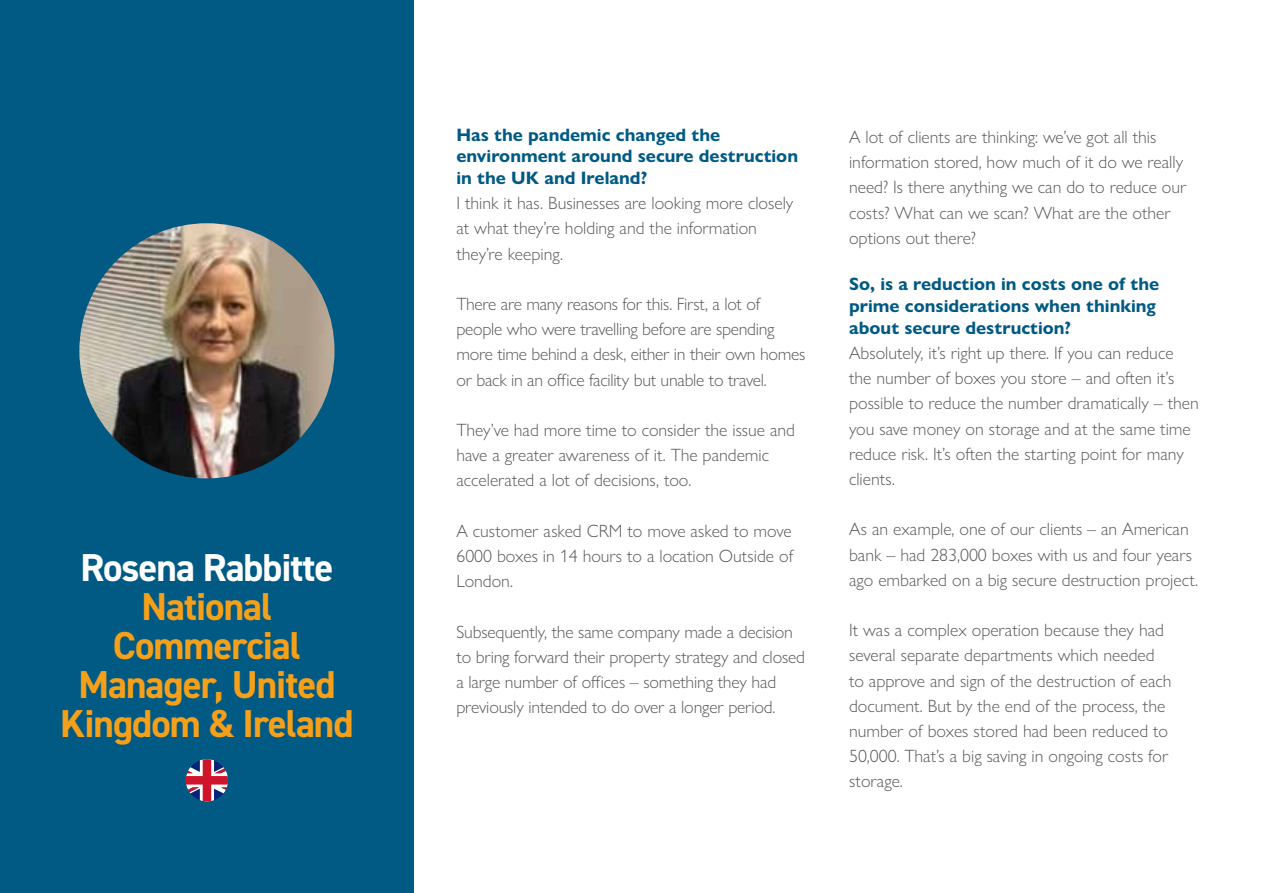
<style>
.page{position:relative;width:1263px;height:893px;background:#fff}
.page>*{position:absolute;margin:0;border:0;box-sizing:border-box;transform-origin:0 0}
.t1{font:700 39px/39px "DIN2014";letter-spacing:-.025em;color:#f6a01a;text-align:center}
.t2{font:700 39px "DIN2014";letter-spacing:-.025em;color:#fff}
.t3{font:700 18px/21.6px "Gill Sans Nova";color:#005a84}
.t4{font:300 17.85px/25.2px "Gill Sans Nova";color:#58595b}
</style>
<div class="page">
<div style="left:0;top:0;width:414px;height:893px;background:#005a84"></div>
<img style="left:79px;top:223px;width:255px;height:255px;border-radius:128px">
<svg style="left:186px;top:759px;width:42px;height:42px"></svg>
<h1 class="t2" style="left:80px;top:542px;width:255px">Rosena Rabbitte</h1>
<h1 class="t1" style="left:60px;top:587px;width:295px">National<br>Commercial<br>Manager, United<br>Kingdom &amp; Ireland</h1>
<p class="t3" style="left:456px;top:124px;width:343px">Has the pandemic changed the environment around secure destruction in the UK and Ireland?</p>
<p class="t4" style="left:456px;top:190px;width:338px">I think it has. Businesses are looking more closely at what they’re holding and the information they’re keeping.</p>
<p class="t4" style="left:456px;top:291px;width:350px">There are many reasons for this. First, a lot of people who were travelling before are spending more time behind a desk, either in their own homes or back in an office facility but unable to travel.</p>
<p class="t4" style="left:456px;top:417px;width:340px">They’ve had more time to consider the issue and have a greater awareness of it. The pandemic accelerated a lot of decisions, too.</p>
<p class="t4" style="left:456px;top:518px;width:338px;text-align:justify">A customer asked CRM to move asked to move 6000 boxes in 14 hours to a location Outside of London.</p>
<p class="t4" style="left:456px;top:619px;width:350px">Subsequently, the same company made a decision to bring forward their property strategy and closed a large number of offices – something they had previously intended to do over a longer period.</p>
<p class="t4" style="left:849px;top:124px;width:339px">A lot of clients are thinking: we’ve got all this information stored, how much of it do we really need? Is there anything we can do to reduce our costs? What can we scan? What are the other options out there?</p>
<p class="t3" style="left:849px;top:274px;width:312px">So, is a reduction in costs one of the prime considerations when thinking about secure destruction?</p>
<p class="t4" style="left:849px;top:340px;width:351px">Absolutely, it’s right up there. If you can reduce the number of boxes you store – and often it’s possible to reduce the number dramatically – then you save money on storage and at the same time reduce risk. It’s often the starting point for many clients.</p>
<p class="t4" style="left:849px;top:516px;width:351px">As an example, one of our clients – an American bank – had 283,000 boxes with us and four years ago embarked on a big secure destruction project.</p>
<p class="t4" style="left:849px;top:617px;width:324px">It was a complex operation because they had several separate departments which needed to approve and sign of the destruction of each document. But by the end of the process, the number of boxes stored had been reduced to 50,000. That’s a big saving in ongoing costs for storage.</p>
</div>
